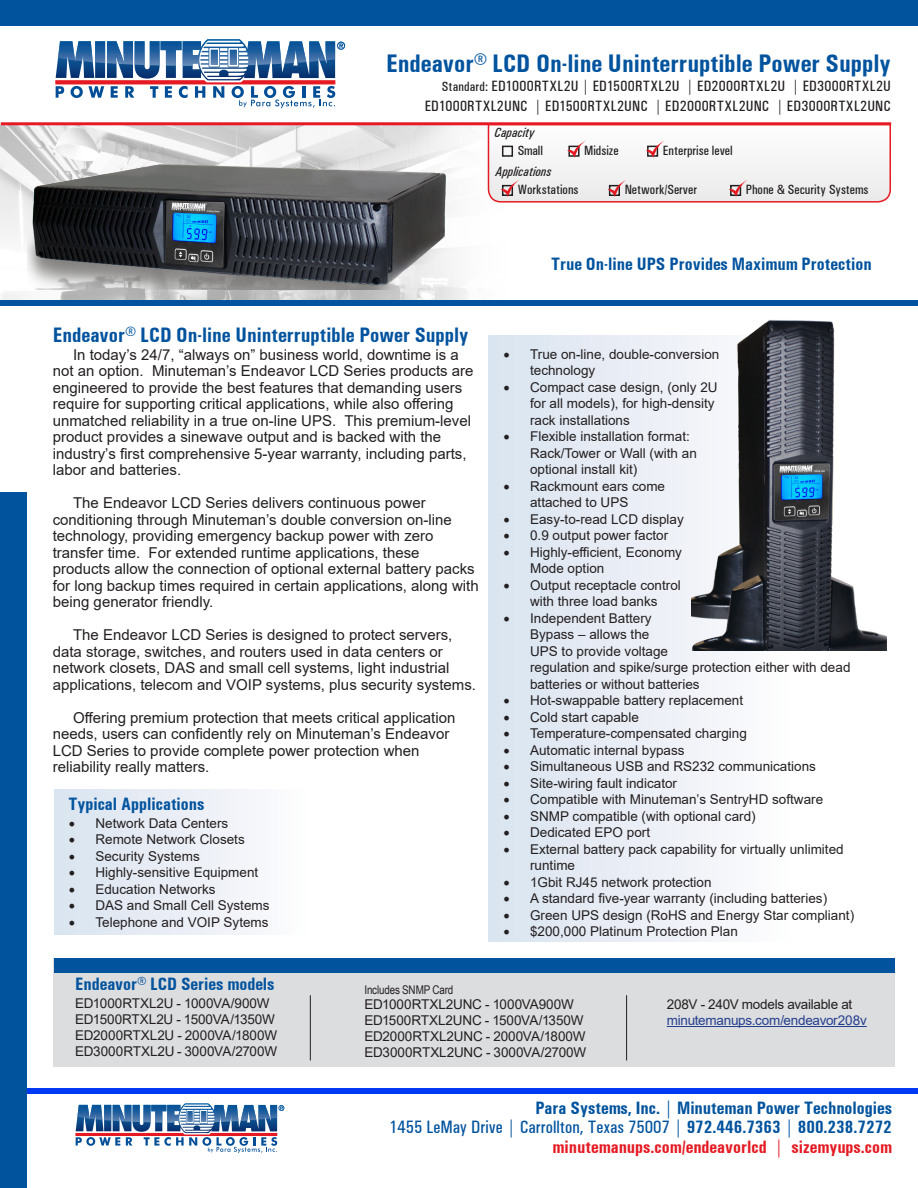
<style>
.page{position:relative;width:918px;height:1188px;background:#fff}
.page>*{position:absolute;margin:0;border:0;box-sizing:border-box;transform-origin:0 0}
.t1{font:25.5px "Univers Condensed WE Bold";color:#01539e}
.headline{font:21px "Univers Condensed WE Bold";color:#01539e}
.headline-2{font:18px "Univers Condensed WE Bold";color:#01539e}
.t2{font:18px "Univers Condensed WE Medium";color:#01539e}
.t3{font:18px "Univers Condensed WE Bold";color:#e51a23}
.content{font:15px/16.5px "Arial";color:#231f20}
.t4{font:15px "Univers Condensed WE Medium";letter-spacing:.02em;color:#231f20}
.content-2{font:13.5px/16.5px "Arial";color:#231f20}
.t5{font:13.5px "Univers Condensed WE Medium";color:#231f20}
.content-3{font:13.5px/16.2px "Arial";letter-spacing:-.02em;color:#253f8e}
.t6{font:italic 13.5px "Univers Condensed WE Medium";color:#231f20}
.content-4{font:12px "Arial Narrow";letter-spacing:-.01em;color:#231f20}
.s1{font-size:13.5px}
.s2{font-family:"Minion Pro";font-size:18px}
.s3{color:#231f20}
.s4{font-family:"Univers Condensed WE Bold"}
</style>
<div class="page">
<div style="left:488px;top:335px;width:300px;height:607px;background:linear-gradient(to right,#d9e3ef,#fdfbfd)"></div>
<div style="left:54px;top:789px;width:253px;height:146px;background:linear-gradient(to right,#d9e3ef,#fdfcfd)"></div>
<img style="left:0;top:125px;width:487px;height:175px">
<svg style="left:55px;top:39px;width:280px;height:69px"></svg>
<hr style="left:1px;top:122px;width:890px;height:3px;background:#e51a23">
<svg style="left:487px;top:123px;width:405px;height:80px"></svg>
<div style="left:15px;top:1088px;width:903px;height:6px;background:#0039f4"></div>
<svg style="left:75px;top:1103px;width:202px;height:50px"></svg>
<div style="left:0;top:300px;width:918px;height:6px;background:#01539e"></div>
<div style="left:0;top:492px;width:27px;height:696px;background:#01539e"></div>
<div style="left:53px;top:958px;width:842px;height:108px;background:#dcdddf"></div>
<div style="left:54px;top:958px;width:841px;height:15px;background:#01539e"></div>
<hr style="left:667px;top:1026px;width:200px;height:1px;background:#253f8e">
<hr style="left:310px;top:995px;width:1px;height:65px;background:#231f20">
<hr style="left:626px;top:995px;width:1px;height:65px;background:#231f20">
<div style="left:0;top:0;width:918px;height:25px;background:#01539e"></div>
<img style="left:691px;top:320px;width:195px;height:331px">
<img style="left:27px;top:156px;width:426px;height:134px">
<p class="t1" style="left:386px;top:48px;width:506px">Endeavor® LCD On-line Uninterruptible Power Supply</p>
<p class="t4" style="left:442px;top:77px;width:451px"><span class="s1">Standard:</span> ED1000RTXL2U | ED1500RTXL2U | ED2000RTXL2U | ED3000RTXL2U</p>
<p class="t4" style="left:425px;top:97px;width:468px">ED1000RTXL2UNC | ED1500RTXL2UNC | ED2000RTXL2UNC | ED3000RTXL2UNC</p>
<p class="t6" style="left:494px;top:125px;width:42px">Capacity</p>
<p class="t6" style="left:495px;top:164px;width:58px">Applications</p>
<p class="t5" style="left:518px;top:142px;width:27px">Small</p>
<p class="t5" style="left:518px;top:182px;width:62px">Workstations</p>
<p class="t5" style="left:625px;top:182px;width:74px">Network/Server</p>
<p class="t5" style="left:746px;top:182px;width:124px">Phone &amp; Security Systems</p>
<p class="t5" style="left:584px;top:142px;width:36px">Midsize</p>
<p class="t5" style="left:663px;top:142px;width:71px">Enterprise level</p>
<p class="headline" style="left:53px;top:322px;width:417px">Endeavor® LCD On-line Uninterruptible Power Supply</p>
<p class="content" style="left:53px;top:346px;width:422px;text-indent:20px">In today’s 24/7, “always on” business world, downtime is a not an option. Minuteman’s Endeavor LCD Series products are engineered to provide the best features that demanding users require for supporting critical applications, while also offering unmatched reliability in a true on-line UPS. This premium-level product provides a sinewave output and is backed with the industry’s first comprehensive 5-year warranty, including parts, labor and batteries.</p>
<p class="content" style="left:53px;top:495px;width:427px;text-indent:20px">The Endeavor LCD Series delivers continuous power conditioning through Minuteman’s double conversion on-line technology, providing emergency backup power with zero transfer time. For extended runtime applications, these products allow the connection of optional external battery packs for long backup times required in certain applications, along with being generator friendly.</p>
<p class="content" style="left:53px;top:627px;width:425px;text-indent:20px">The Endeavor LCD Series is designed to protect servers, data storage, switches, and routers used in data centers or network closets, DAS and small cell systems, light industrial applications, telecom and VOIP systems, plus security systems.</p>
<p class="content" style="left:53px;top:709px;width:404px;text-indent:20px">Offering premium protection that meets critical application needs, users can confidently rely on Minuteman’s Endeavor LCD Series to provide complete power protection when reliability really matters.</p>
<p class="headline-2" style="left:68px;top:793px;width:138px">Typical Applications</p>
<p class="content-2" style="left:68px;top:815px;width:161px"><span class="s2">•</span> Network Data Centers</p>
<p class="content-2" style="left:68px;top:831px;width:178px"><span class="s2">•</span> Remote Network Closets</p>
<p class="content-2" style="left:68px;top:848px;width:133px"><span class="s2">•</span> Security Systems</p>
<p class="content-2" style="left:68px;top:864px;width:191px"><span class="s2">•</span> Highly-sensitive Equipment</p>
<p class="content-2" style="left:68px;top:881px;width:149px"><span class="s2">•</span> Education Networks</p>
<p class="content-2" style="left:68px;top:897px;width:203px"><span class="s2">•</span> DAS and Small Cell Systems</p>
<p class="content-2" style="left:68px;top:914px;width:202px"><span class="s2">•</span> Telephone and VOIP Sytems</p>
<p class="headline-2" style="left:551px;top:253px;width:322px">True On-line UPS Provides Maximum Protection</p>
<p class="content-2" style="left:530px;top:346px;width:191px;text-indent:-27px"><span class="s2">•</span> True on-line, double-conversion technology</p>
<p class="content-2" style="left:530px;top:379px;width:189px;text-indent:-27px"><span class="s2">•</span> Compact case design, (only 2U for all models), for high-density rack installations</p>
<p class="content-2" style="left:530px;top:428px;width:168px;text-indent:-27px"><span class="s2">•</span> Flexible installation format:<br>Rack/Tower or Wall (with an optional install kit)</p>
<p class="content-2" style="left:530px;top:478px;width:137px;text-indent:-27px"><span class="s2">•</span> Rackmount ears come attached to UPS</p>
<p class="content-2" style="left:503px;top:511px;width:182px"><span class="s2">•</span> Easy-to-read LCD display</p>
<p class="content-2" style="left:503px;top:527px;width:167px"><span class="s2">•</span> 0.9 output power factor</p>
<p class="content-2" style="left:530px;top:544px;width:153px;text-indent:-27px"><span class="s2">•</span> Highly-efficient, Economy<br>Mode option</p>
<p class="content-2" style="left:503px;top:577px;width:179px;text-align:center"><span class="s2">•</span> Output receptacle control with three load banks</p>
<p class="content-2" style="left:530px;top:610px;width:322px;text-indent:-27px"><span class="s2">•</span> Independent Battery<br>Bypass – allows the<br>UPS to provide voltage<br>regulation and spike/surge protection either with dead batteries or without batteries</p>
<p class="content-2" style="left:503px;top:692px;width:242px"><span class="s2">•</span> Hot-swappable battery replacement</p>
<p class="content-2" style="left:503px;top:709px;width:137px"><span class="s2">•</span> Cold start capable</p>
<p class="content-2" style="left:503px;top:725px;width:245px"><span class="s2">•</span> Temperature-compensated charging</p>
<p class="content-2" style="left:503px;top:742px;width:183px"><span class="s2">•</span> Automatic internal bypass</p>
<p class="content-2" style="left:503px;top:758px;width:314px"><span class="s2">•</span> Simultaneous USB and RS232 communications</p>
<p class="content-2" style="left:503px;top:775px;width:176px"><span class="s2">•</span> Site-wiring fault indicator</p>
<p class="content-2" style="left:503px;top:791px;width:322px"><span class="s2">•</span> Compatible with Minuteman’s SentryHD software</p>
<p class="content-2" style="left:503px;top:808px;width:254px"><span class="s2">•</span> SNMP compatible (with optional card)</p>
<p class="content-2" style="left:503px;top:824px;width:149px"><span class="s2">•</span> Dedicated EPO port</p>
<p class="content-2" style="left:530px;top:841px;width:315px;text-indent:-27px"><span class="s2">•</span> External battery pack capability for virtually unlimited runtime</p>
<p class="content-2" style="left:503px;top:874px;width:210px"><span class="s2">•</span> 1Gbit RJ45 network protection</p>
<p class="content-2" style="left:503px;top:890px;width:326px"><span class="s2">•</span> A standard five-year warranty (including batteries)</p>
<p class="content-2" style="left:503px;top:907px;width:353px"><span class="s2">•</span> Green UPS design (RoHS and Energy Star compliant)</p>
<p class="content-2" style="left:503px;top:923px;width:236px"><span class="s2">•</span> $200,000 Platinum Protection Plan</p>
<p class="headline-2" style="left:75px;top:973px;width:201px">Endeavor® LCD Series models</p>
<p class="content-2" style="left:75px;top:995px;width:204px">ED1000RTXL2U - 1000VA/900W<br>ED1500RTXL2U - 1500VA/1350W<br>ED2000RTXL2U - 2000VA/1800W<br>ED3000RTXL2U - 3000VA/2700W</p>
<p class="content-4" style="left:364px;top:981px;width:90px">Includes SNMP Card</p>
<p class="content-2" style="left:364px;top:996px;width:223px">ED1000RTXL2UNC - 1000VA900W<br>ED1500RTXL2UNC - 1500VA/1350W<br>ED2000RTXL2UNC - 2000VA/1800W<br>ED3000RTXL2UNC - 3000VA/2700W</p>
<p class="content-3" style="left:667px;top:996px;width:202px"><span class="s3">208V - 240V models available at </span>minutemanups.com/endeavor208v</p>
<p class="headline-2" style="left:535px;top:1097px;width:358px">Para Systems, Inc. | Minuteman Power Technologies</p>
<p class="t2" style="left:389px;top:1117px;width:504px">1455 LeMay Drive | Carrollton, Texas 75007 | <span class="s4">972.446.7363 | 800.238.7272</span></p>
<p class="t3" style="left:553px;top:1136px;width:341px">minutemanups.com/endeavorlcd | sizemyups.com</p>
</div>
